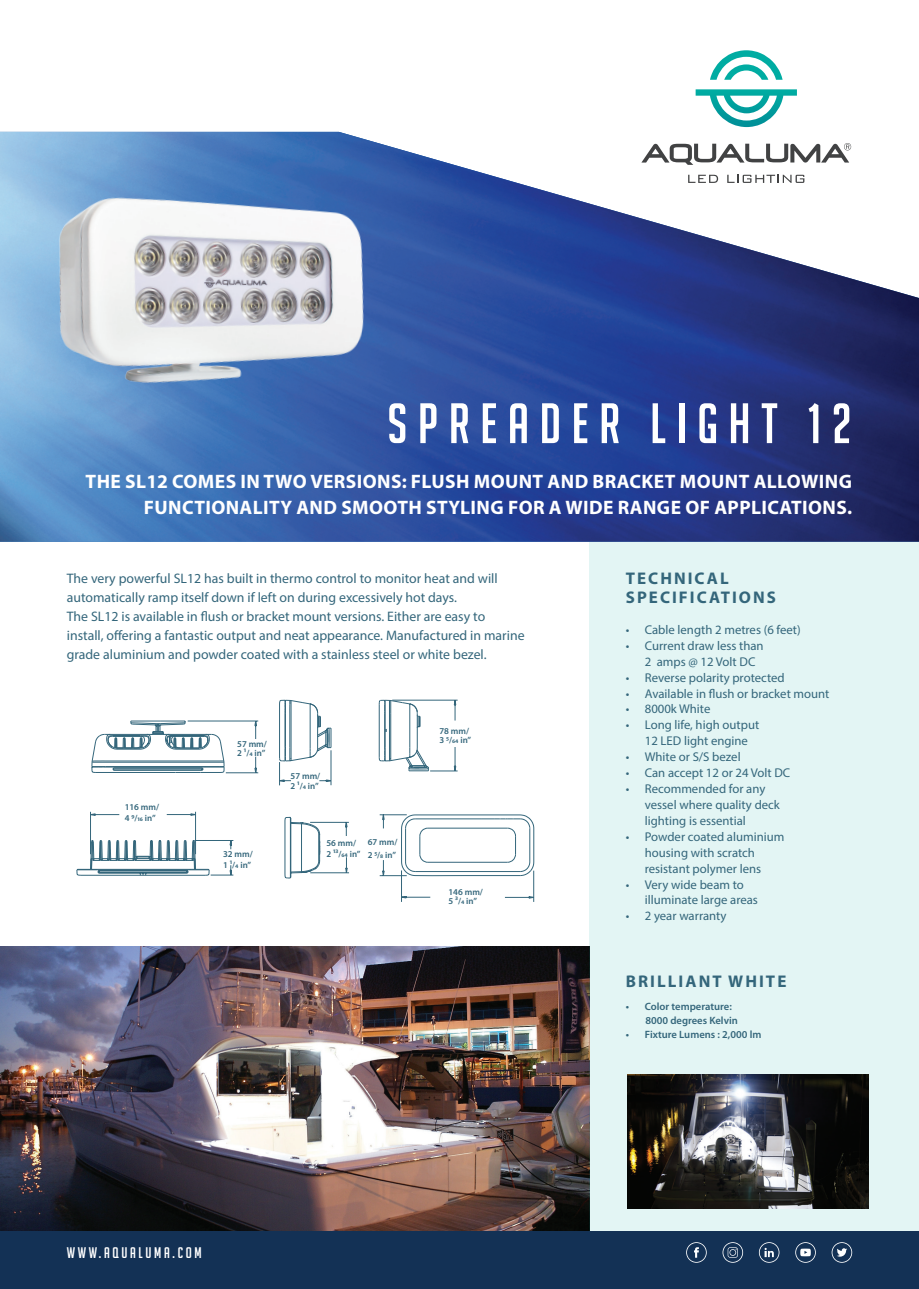
<style>
.page{position:relative;width:919px;height:1289px;background:#fff}
.page>*{position:absolute;margin:0;border:0;box-sizing:border-box;transform-origin:0 0}
.t1{font:55.5px "Big Noodle Titling";letter-spacing:.19em;color:#fff}
.t2{font:700 19.5px/25.5px "Myriad Pro";letter-spacing:.02em;color:#fff;text-align:right}
.t3{font:700 16.95px/19.5px "Myriad Pro";letter-spacing:.12em;color:#34667b}
.t4{font:15px "Big Noodle Titling";letter-spacing:.18em;color:#fff}
.t5{font:13.8px/19px "Myriad Pro";color:#34667b}
.t6{font:12.75px/15.9px "Myriad Pro";color:#34667b}
.t7{font:600 10.65px/13.8px "Myriad Pro";color:#34667b}
.t8{font:600 9px/9.1px "Myriad Pro";color:#34667b}
</style>
<div class="page">
<img style="left:0;top:946px;width:590px;height:285px">
<img style="left:0;top:146px;width:918px;height:395px">
<div style="left:590px;top:541px;width:328px;height:698px;background:#e3f5f4"></div>
<div style="left:0;top:1231px;width:918px;height:57px;background:#133155"></div>
<svg style="left:686px;top:1242px;width:20px;height:20px"></svg>
<svg style="left:795px;top:1242px;width:20px;height:20px"></svg>
<svg style="left:758px;top:1242px;width:21px;height:20px"></svg>
<svg style="left:831px;top:1242px;width:21px;height:20px"></svg>
<svg style="left:722px;top:1242px;width:21px;height:20px"></svg>
<svg style="left:695px;top:89px;width:101px;height:38px"></svg>
<svg style="left:710px;top:50px;width:72px;height:30px"></svg>
<svg style="left:688px;top:175px;width:30px;height:8px"></svg>
<svg style="left:727px;top:175px;width:77px;height:8px"></svg>
<svg style="left:641px;top:143px;width:210px;height:22px"></svg>
<img style="left:0;top:131px;width:560px;height:375px">
<hr style="left:533px;top:870px;width:1px;height:31px;background:#34667b">
<svg style="left:90px;top:699px;width:444px;height:199px"></svg>
<img style="left:627px;top:1074px;width:241px;height:134px">
<h1 class="t1" style="left:387px;top:393px;width:466px">SPREADER LIGHT 12</h1>
<h2 class="t2" style="left:86px;top:468px;width:768px">THE SL12 COMES IN TWO VERSIONS: FLUSH MOUNT AND BRACKET MOUNT ALLOWING<br>FUNCTIONALITY AND SMOOTH STYLING FOR A WIDE RANGE OF APPLICATIONS.</h2>
<p class="t5" style="left:67px;top:568px;width:459px">The very powerful SL12 has built in thermo control to monitor heat and will automatically ramp itself down if left on during excessively hot days.<br>The SL12 is available in flush or bracket mount versions. Either are easy to install, offering a fantastic output and neat appearance. Manufactured in marine grade aluminium and powder coated with a stainless steel or white bezel.</p>
<p class="t8" style="left:125px;top:801px;width:36px;line-height:10.8px">116 mm/<br>4 9/16 in”</p>
<p class="t8" style="left:237px;top:738px;width:31px">57 mm/<br>2 1/4 in”</p>
<p class="t8" style="left:223px;top:848px;width:31px;line-height:10.6px">32 mm/<br>1 1/4 in”</p>
<p class="t8" style="left:290px;top:771px;width:31px">57 mm/<br>2 1/4 in”</p>
<p class="t8" style="left:367px;top:836px;width:31px;line-height:12.3px">67 mm/<br>2 5/8 in”</p>
<p class="t8" style="left:326px;top:837px;width:36px;line-height:10.6px">56 mm/<br>2 13/64 in”</p>
<p class="t8" style="left:439px;top:726px;width:33px">78 mm/<br>3 5/64 in”</p>
<p class="t8" style="left:448px;top:887px;width:36px">146 mm/<br>5 3/4 in”</p>
<p class="t4" style="left:67px;top:1244px;width:136px">WWW.AQUALUMA.COM</p>
<h3 class="t3" style="left:626px;top:568px;width:151px">TECHNICAL<br>SPECIFICATIONS</h3>
<p class="t6" style="left:625px;top:621px;width:176px">• Cable length 2 metres (6 feet)</p>
<p class="t6" style="left:644px;top:637px;width:120px;text-indent:-19px">• Current draw less than<br>2 amps @ 12 Volt DC</p>
<p class="t6" style="left:625px;top:669px;width:160px">• Reverse polarity protected</p>
<p class="t6" style="left:625px;top:685px;width:205px">• Available in flush or bracket mount</p>
<p class="t6" style="left:625px;top:701px;width:86px">• 8000k White</p>
<p class="t6" style="left:644px;top:717px;width:116px;text-indent:-19px">• Long life, high output<br>12 LED light engine</p>
<p class="t6" style="left:625px;top:748px;width:116px">• White or S/S bezel</p>
<p class="t6" style="left:625px;top:764px;width:166px">• Can accept 12 or 24 Volt DC</p>
<p class="t6" style="left:644px;top:780px;width:136px;text-indent:-19px">• Recommended for any vessel where quality deck lighting is essential</p>
<p class="t6" style="left:644px;top:828px;width:141px;text-indent:-19px">• Powder coated aluminium housing with scratch resistant polymer lens</p>
<p class="t6" style="left:644px;top:876px;width:115px;text-indent:-19px">• Very wide beam to illuminate large areas</p>
<p class="t6" style="left:625px;top:907px;width:102px">• 2 year warranty</p>
<h3 class="t3" style="left:626px;top:971px;width:162px">BRILLIANT WHITE</h3>
<p class="t7" style="left:645px;top:999px;width:94px;text-indent:-20px">• Color temperature:<br>8000 degrees Kelvin</p>
<p class="t7" style="left:625px;top:1027px;width:137px">• Fixture Lumens : 2,000 lm</p>
</div>
